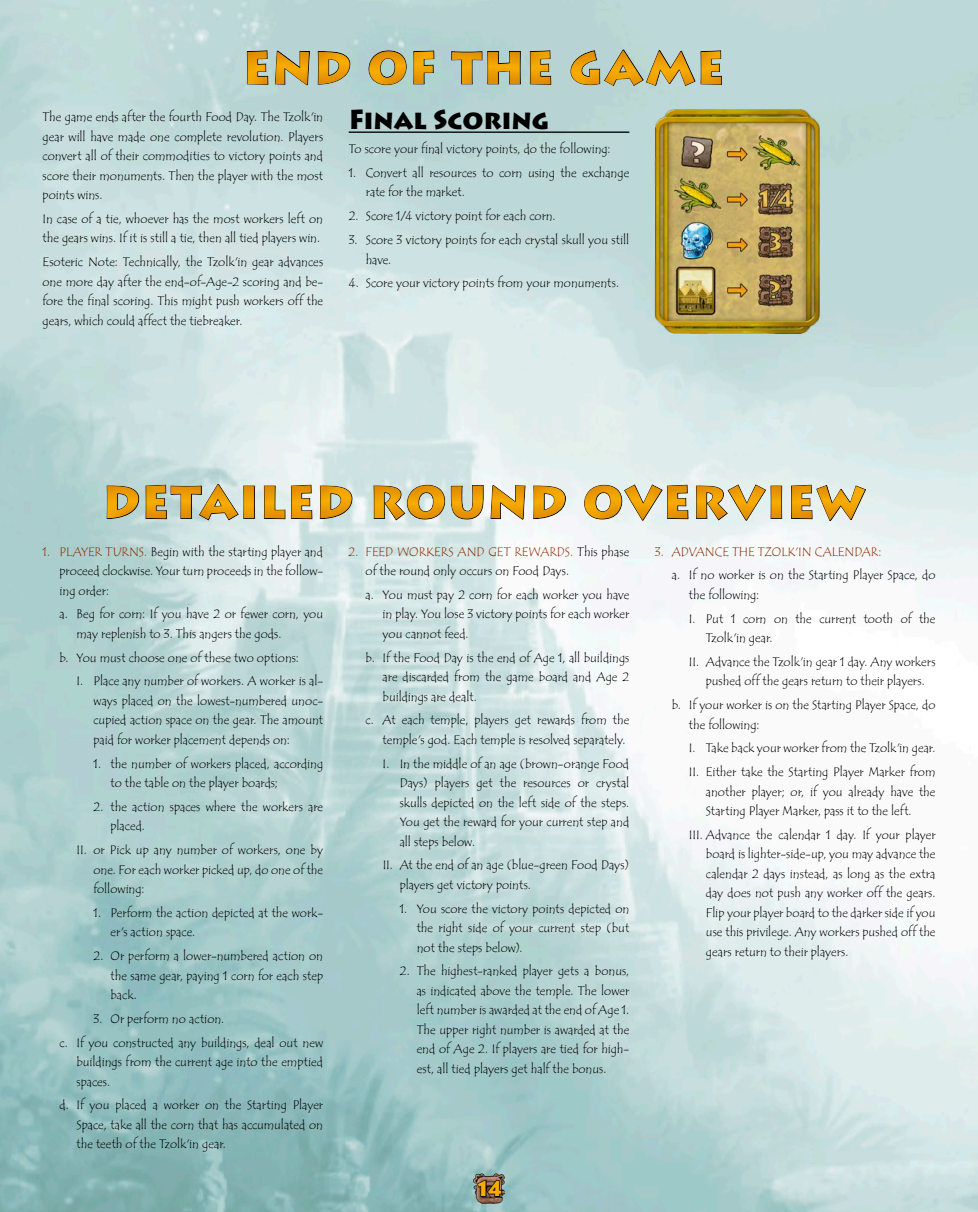
<style>
.page{position:relative;width:978px;height:1212px;background:#fff}
.page>*{position:absolute;margin:0;border:0;box-sizing:border-box;transform-origin:0 0}
.t1{font:900 45px "Lithos Pro";letter-spacing:.03em;color:#f8ac00}
.t2{font:900 27px "Lithos Pro";letter-spacing:-.005em;color:#000;scale:.95 1}
.t3{font:900 21px "Lithos Pro";color:#f8ac00;scale:.95 1}
.t4{font:12.75px/19.5px "Tempus Sans ITCCZ";color:#000;scale:.95 1}
.t5{font:12.75px "Tempus Sans ITCCZ";letter-spacing:-.005em;color:#8d2d00;scale:.95 1}
.s1{color:#8d2d00}
</style>
<div class="page">
<img style="left:0;top:0;width:978px;height:1212px">
<hr style="left:349px;top:131px;width:280px;height:2px;background:#000">
<img style="left:655px;top:110px;width:165px;height:224px">
<div style="left:212px;top:36px;width:544px;height:76px;background:#8d2d00;opacity:.5"></div>
<div style="left:72px;top:470px;width:826px;height:76px;background:#8d2d00;opacity:.5"></div>
<img style="left:473px;top:1173px;width:32px;height:30px">
<svg style="left:476px;top:1179px;width:27px;height:18px"></svg>
<h1 class="t1" style="left:243px;top:40px;width:483px">END OF THE GAME</h1>
<p class="t4" style="left:43px;top:107px;width:297px;text-align:justify">The game ends after the fourth Food Day. The Tzolk'in gear will have made one complete revolution. Players convert all of their commodities to victory points and score their monuments. Then the player with the most points wins.</p>
<p class="t4" style="left:43px;top:209px;width:297px">In case of a tie, whoever has the most workers left on the gears wins. If it is still a tie, then all tied players win.</p>
<p class="t4" style="left:43px;top:252px;width:297px;text-align:justify">Esoteric Note: Technically, the Tzolk'in gear advances one more day after the end-of-Age-2 scoring and be&shy;fore the final scoring. This might push workers off the gears, which could affect the tiebreaker.</p>
<h2 class="t2" style="left:349px;top:103px;width:213px">Final Scoring</h2>
<p class="t4" style="left:349px;top:139px;width:277px">To score your final victory points, do the following:</p>
<p class="t4" style="left:366px;top:163px;width:279px;text-indent:-17px">1. Convert all resources to corn using the exchange rate for the market.</p>
<p class="t4" style="left:349px;top:206px;width:219px">2. Score 1/4 victory point for each corn.</p>
<p class="t4" style="left:366px;top:230px;width:279px;text-indent:-17px">3. Score 3 victory points for each crystal skull you still have.</p>
<p class="t4" style="left:349px;top:273px;width:286px">4. Score your victory points from your monuments.</p>
<h1 class="t1" style="left:103px;top:474px;width:763px">DETAILED ROUND OVERVIEW</h1>
<p class="t4" style="left:60px;top:542px;width:279px;text-align:justify;text-indent:-17px"><span class="s1">1. PLAYER TURNS.</span> Begin with the starting player and proceed clockwise. Your turn proceeds in the follow&shy;ing order:</p>
<p class="t4" style="left:77px;top:604px;width:261px;text-indent:-17px">a. Beg for corn: If you have 2 or fewer corn, you may replenish to 3. This angers the gods.</p>
<p class="t4" style="left:77px;top:646px;width:261px;line-height:23.7px;text-indent:-17px">b. You must choose one of these two options:<br>I. Place any number of workers. A worker is al-</p>
<p class="t4" style="left:94px;top:691px;width:243px;text-align:justify">ways placed on the lowest-numbered unoc&shy;cupied action space on the gear. The amount paid for worker placement depends on:</p>
<p class="t4" style="left:111px;top:754px;width:225px;text-indent:-17px">1. the number of workers placed, according to the table on the player boards;</p>
<p class="t4" style="left:111px;top:797px;width:225px;text-indent:-17px">2. the action spaces where the workers are placed.</p>
<p class="t4" style="left:94px;top:840px;width:243px;text-align:justify;text-indent:-17px">II. or Pick up any number of workers, one by one. For each worker picked up, do one of the following:</p>
<p class="t4" style="left:111px;top:903px;width:225px;text-indent:-17px">1. Perform the action depicted at the work&shy;er's action space.</p>
<p class="t4" style="left:111px;top:946px;width:225px;text-align:justify;text-indent:-17px">2. Or perform a lower-numbered action on the same gear, paying 1 corn for each step back.</p>
<p class="t4" style="left:59px;top:1007px;width:279px;line-height:23.7px;text-indent:34px">3. Or perform no action.<br>c. If you constructed any buildings, deal out new</p>
<p class="t4" style="left:77px;top:1052px;width:261px">buildings from the current age into the emptied spaces.</p>
<p class="t4" style="left:77px;top:1095px;width:261px;text-align:justify;text-indent:-17px">d. If you placed a worker on the Starting Player Space, take all the corn that has accumulated on the teeth of the Tzolk'in gear.</p>
<p class="t4" style="left:366px;top:542px;width:279px;text-indent:-17px"><span class="s1">2. FEED WORKERS AND GET REWARDS.</span> This phase of the round only occurs on Food Days.</p>
<p class="t4" style="left:383px;top:585px;width:261px;text-align:justify;text-indent:-17px">a. You must pay 2 corn for each worker you have in play. You lose 3 victory points for each worker you cannot feed.</p>
<p class="t4" style="left:383px;top:648px;width:261px;text-align:justify;text-indent:-17px">b. If the Food Day is the end of Age 1, all buildings are discarded from the game board and Age 2 buildings are dealt.</p>
<p class="t4" style="left:366px;top:710px;width:279px;text-align:right">c. At each temple, players get rewards from the temple's god. Each temple is resolved separately.</p>
<p class="t4" style="left:400px;top:754px;width:243px;text-align:justify;text-indent:-17px">I. In the middle of an age (brown-orange Food Days) players get the resources or crystal skulls depicted on the left side of the steps.<br>You get the reward for your current step and all steps below.</p>
<p class="t4" style="left:400px;top:855px;width:243px;text-indent:-17px">II. At the end of an age (blue-green Food Days) players get victory points.</p>
<p class="t4" style="left:417px;top:899px;width:225px;text-align:justify;text-indent:-17px">1. You score the victory points depicted on the right side of your current step (but not the steps below).</p>
<p class="t4" style="left:417px;top:961px;width:225px;text-align:justify;text-indent:-17px">2. The highest-ranked player gets a bonus, as indicated above the temple. The lower left number is awarded at the end of Age 1.<br>The upper right number is awarded at the end of Age 2. If players are tied for high&shy;est, all tied players get half the bonus.</p>
<h3 class="t3" style="left:475px;top:1175px;width:32px">14</h3>
<p class="t5" style="left:655px;top:543px;width:240px">3. ADVANCE THE TZOLK'IN CALENDAR:</p>
<p class="t4" style="left:689px;top:565px;width:261px;text-indent:-17px">a. If no worker is on the Starting Player Space, do the following:</p>
<p class="t4" style="left:706px;top:609px;width:243px;text-indent:-17px">I. Put 1 corn on the current tooth of the<br>Tzolk'in gear.</p>
<p class="t4" style="left:689px;top:652px;width:261px;text-align:center">II. Advance the Tzolk'in gear 1 day. Any workers pushed off the gears return to their players.</p>
<p class="t4" style="left:689px;top:695px;width:261px;text-indent:-17px">b. If your worker is on the Starting Player Space, do the following:</p>
<p class="t4" style="left:689px;top:736px;width:261px;line-height:23.7px">I. Take back your worker from the Tzolk'in gear.<br>II. Either take the Starting Player Marker from</p>
<p class="t4" style="left:706px;top:782px;width:243px">another player; or, if you already have the<br>Starting Player Marker, pass it to the left.</p>
<p class="t4" style="left:706px;top:825px;width:243px;text-align:justify;text-indent:-17px">III. Advance the calendar 1 day. If your player board is lighter-side-up, you may advance the calendar 2 days instead, as long as the extra day does not push any worker off the gears.<br>Flip your player board to the darker side if you use this privilege. Any workers pushed off the gears return to their players.</p>
</div>
